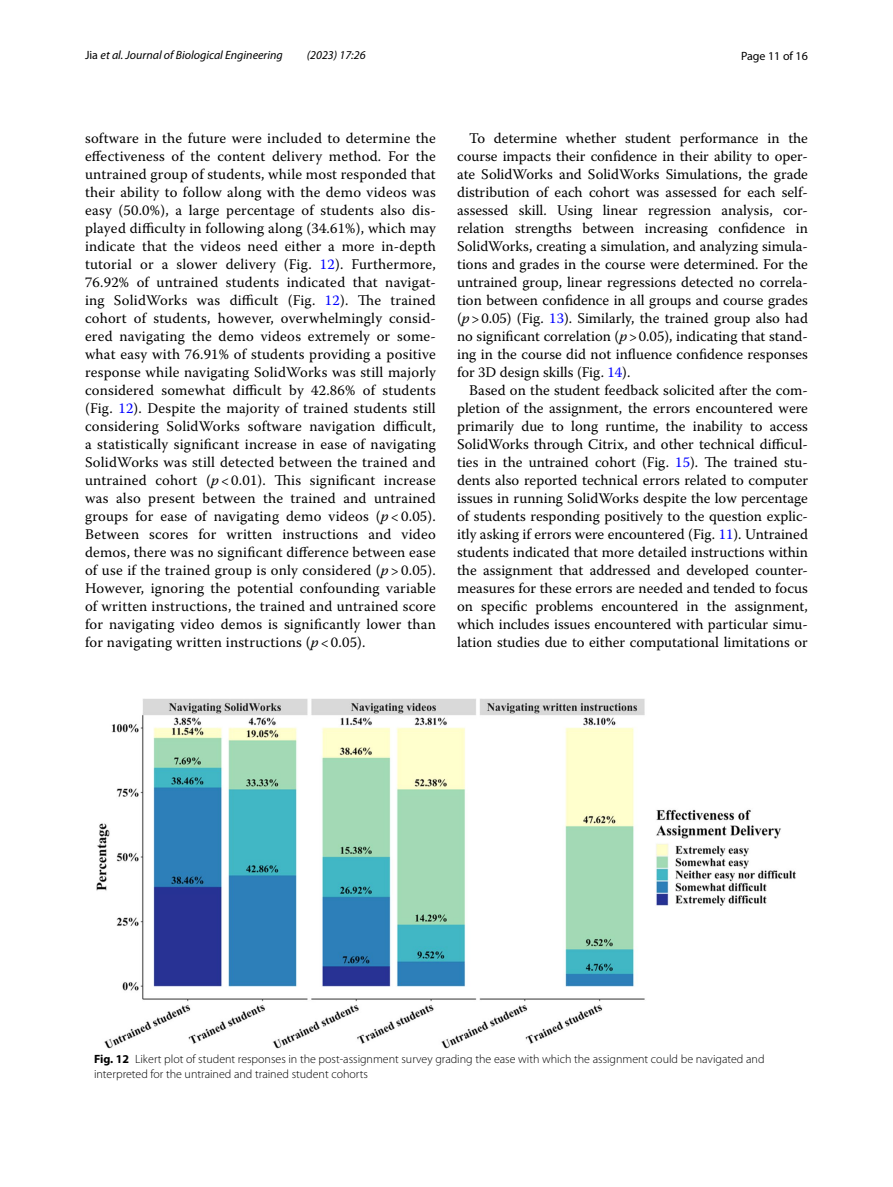
<style>
.page{position:relative;width:893px;height:1187px;background:#fff}
.page>*{position:absolute;margin:0;border:0;box-sizing:border-box;transform-origin:0 0}
.t1{font:14.7px/18px "Warnock Pro";color:#000;text-align:justify}
.t2{font:300 12px/15px "Myriad Pro";color:#000}
.t3{font:italic 12px "Myriad Pro";color:#000}
.t4{font:12px "Myriad Pro";color:#000}
.s1{font-style:normal}
.s2{color:#00f}
.s3{font-style:italic}
.s4{font-weight:700}
</style>
<div class="page">
<img style="left:96px;top:698px;width:700px;height:349px">
<p class="t3" style="left:85px;top:48px;width:199px"><span class="s1">Jia</span> et al. Journal of Biological Engineering</p>
<p class="t3" style="left:307px;top:48px;width:60px">(2023) 17:26</p>
<p class="t4" style="left:741px;top:48px;width:68px">Page 11 of 16</p>
<p class="t1" style="left:85px;top:128px;width:352px">software in the future were included to determine the effectiveness of the content delivery method. For the untrained group of students, while most responded that their ability to follow along with the demo videos was easy (50.0%), a large percentage of students also dis&shy;played difficulty in following along (34.61%), which may indicate that the videos need either a more in-depth tutorial or a slower delivery (Fig. <span class="s2">12</span>). Furthermore, 76.92% of untrained students indicated that navigat&shy;ing SolidWorks was difficult (Fig. <span class="s2">12</span>). The trained cohort of students, however, overwhelmingly consid&shy;ered navigating the demo videos extremely or some&shy;what easy with 76.91% of students providing a positive response while navigating SolidWorks was still majorly considered somewhat difficult by 42.86% of students (Fig. <span class="s2">12</span>). Despite the majority of trained students still considering SolidWorks software navigation difficult, a statistically significant increase in ease of navigating SolidWorks was still detected between the trained and untrained cohort (<span class="s3">p</span> &lt; 0.01). This significant increase was also present between the trained and untrained groups for ease of navigating demo videos (<span class="s3">p</span> &lt; 0.05).<br>Between scores for written instructions and video demos, there was no significant difference between ease of use if the trained group is only considered (<span class="s3">p</span> &gt; 0.05).<br>However, ignoring the potential confounding variable of written instructions, the trained and untrained score for navigating video demos is significantly lower than for navigating written instructions (<span class="s3">p</span> &lt; 0.05).</p>
<p class="t1" style="left:457px;top:128px;width:352px;text-indent:12px">To determine whether student performance in the course impacts their confidence in their ability to oper&shy;ate SolidWorks and SolidWorks Simulations, the grade distribution of each cohort was assessed for each self&shy;assessed skill. Using linear regression analysis, cor&shy;relation strengths between increasing confidence in SolidWorks, creating a simulation, and analyzing simula&shy;tions and grades in the course were determined. For the untrained group, linear regressions detected no correla&shy;tion between confidence in all groups and course grades (<span class="s3">p</span>&gt;0.05) (Fig. <span class="s2">13</span>). Similarly, the trained group also had no significant correlation (<span class="s3">p</span>&gt;0.05), indicating that stand&shy;ing in the course did not influence confidence responses for 3D design skills (Fig. <span class="s2">14</span>).</p>
<p class="t1" style="left:457px;top:380px;width:352px;text-indent:12px">Based on the student feedback solicited after the com&shy;pletion of the assignment, the errors encountered were primarily due to long runtime, the inability to access SolidWorks through Citrix, and other technical difficul&shy;ties in the untrained cohort (Fig. <span class="s2">15</span>). The trained stu&shy;dents also reported technical errors related to computer issues in running SolidWorks despite the low percentage of students responding positively to the question explic&shy;itly asking if errors were encountered (Fig. <span class="s2">11</span>). Untrained students indicated that more detailed instructions within the assignment that addressed and developed counter&shy;measures for these errors are needed and tended to focus on specific problems encountered in the assignment, which includes issues encountered with particular simu&shy;lation studies due to either computational limitations or</p>
<p class="t2" style="left:94px;top:1051px;width:672px"><span class="s4">Fig. 12</span> Likert plot of student responses in the post-assignment survey grading the ease with which the assignment could be navigated and interpreted for the untrained and trained student cohorts</p>
</div>
